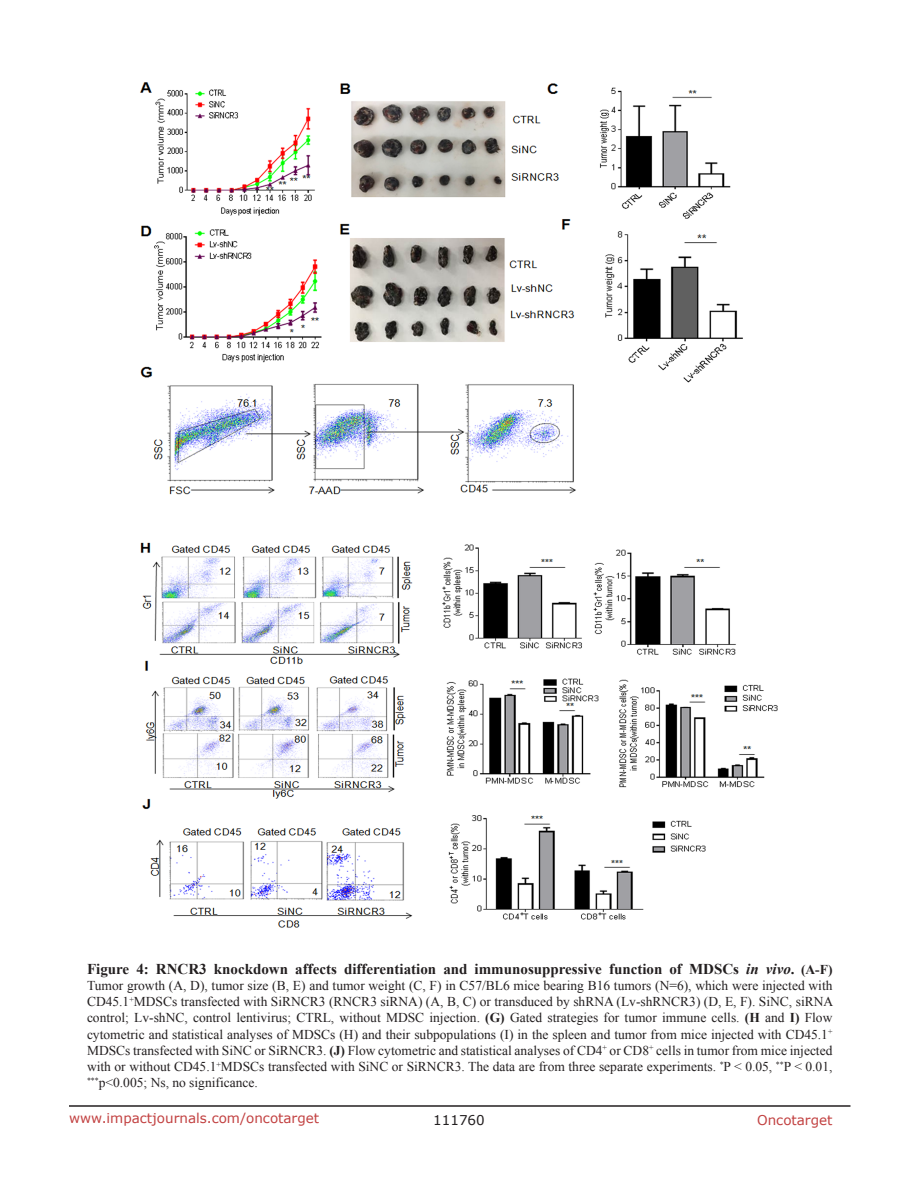
<style>
.page{position:relative;width:918px;height:1188px;background:#fff}
.page>*{position:absolute;margin:0;border:0;box-sizing:border-box;transform-origin:0 0}
.figuretext{font:700 15px "Times New Roman";color:#231f20}
.figuretext-2{font:13.5px/16.2px "Times New Roman";color:#231f20;text-align:justify}
.t1{font:13.5px "Verdana";color:#c24141}
.t2{font:13.5px "Verdana";color:#231f20}
.s1{font-style:italic}
.s2{font-size:13.5px}
.s3{font-weight:700}
</style>
<div class="page">
<hr style="left:69px;top:1105px;width:781px;height:2px;background:#231f20">
<img style="left:140px;top:82px;width:638px;height:846px">
<p class="figuretext" style="left:87px;top:958px;width:747px">Figure 4: RNCR3 knockdown affects differentiation and immunosuppressive function of MDSCs <span class="s1">in vivo</span>. <span class="s2">(A-F)</span></p>
<p class="figuretext-2" style="left:87px;top:977px;width:748px">Tumor growth (A, D), tumor size (B, E) and tumor weight (C, F) in C57/BL6 mice bearing B16 tumors (N=6), which were injected with CD45.1<sup>+</sup>MDSCs transfected with SiRNCR3 (RNCR3 siRNA) (A, B, C) or transduced by shRNA (Lv-shRNCR3) (D, E, F). SiNC, siRNA control; Lv-shNC, control lentivirus; CTRL, without MDSC injection. <span class="s3">(G)</span> Gated strategies for tumor immune cells. <span class="s3">(H</span> and <span class="s3">I)</span> Flow cytometric and statistical analyses of MDSCs (H) and their subpopulations (I) in the spleen and tumor from mice injected with CD45.1<sup>+ </sup>MDSCs transfected with SiNC or SiRNCR3. <span class="s3">(J)</span> Flow cytometric and statistical analyses of CD4<sup>+</sup> or CD8<sup>+</sup> cells in tumor from mice injected with or without CD45.1<sup>+</sup>MDSCs transfected with SiNC or SiRNCR3. The data are from three separate experiments. <sup>*</sup>P &lt; 0.05, <sup>**</sup>P &lt; 0.01, <sup>***</sup>p&lt;0.005; Ns, no significance.</p>
<p class="t1" style="left:69px;top:1109px;width:252px">www.impactjournals.com/oncotarget</p>
<p class="t2" style="left:433px;top:1111px;width:53px">111760</p>
<p class="t1" style="left:757px;top:1111px;width:77px">Oncotarget</p>
</div>
